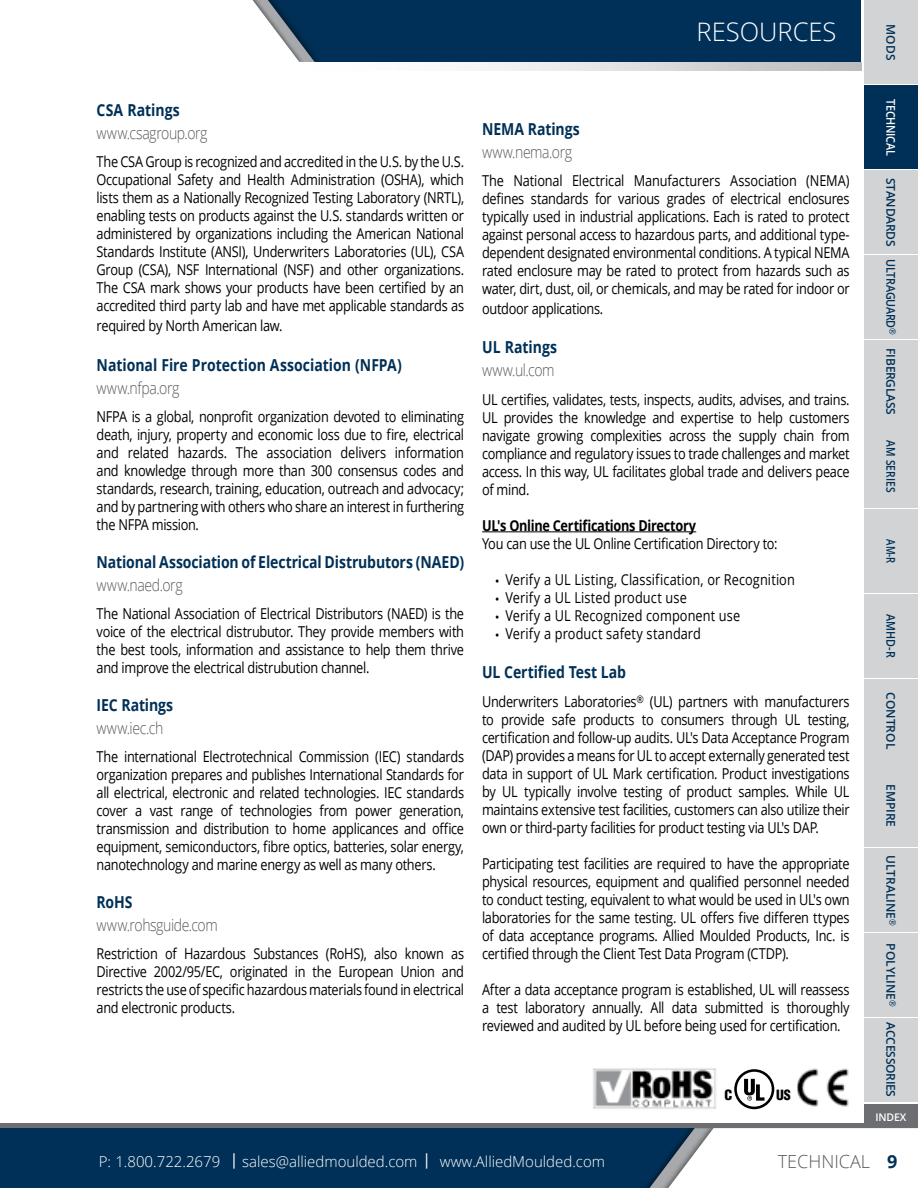
<style>
.page{position:relative;width:918px;height:1188px;background:#fff}
.page>*{position:absolute;margin:0;border:0;box-sizing:border-box;transform-origin:0 0}
.t1{font:300 25.5px "Open Sans";color:#fff}
.t2{font:300 18px "Open Sans";color:#58595b}
.t3{font:700 16.5px "Open Sans";letter-spacing:-.005em;color:#003057;scale:.85 1}
.t4{font:300 16.5px "Open Sans";letter-spacing:-.03em;color:#58595b;scale:.85 1}
.t5{font:15px/18px "Open Sans";letter-spacing:-.025em;color:#000;text-align:justify;scale:.85 1}
.t6{font:15px "Open Sans";letter-spacing:.005em;color:#000;scale:.85 1}
.t7{font:300 15px "Open Sans";color:#fff}
.t8{font:700 15px "Open Sans";letter-spacing:-.025em;color:#000;scale:.85 1}
.t9{font:15px "Open Sans";letter-spacing:.01em;color:#000;scale:.85 1}
.t10{font:900 condensed 13.8px "Helvetica";color:#000}
.t11{font:600 12px "Open Sans";letter-spacing:-.02em;color:#003057}
.t12{font:600 12px "Open Sans";color:#003057}
.t13{font:600 12px "Open Sans";letter-spacing:-.03em;color:#fefefe;scale:.9 1}
.t14{font:600 12px "Open Sans";color:#003057;scale:.86 1}
.t15{font:600 12px "Open Sans";color:#003057;scale:.9 1}
.t16{font:600 12px "Open Sans";color:#003057;scale:.79 1}
.t17{font:600 10.5px "Open Sans";letter-spacing:-.02em;color:#fff}
.s1{font-family:"Myriad Pro"}
.s2{font-weight:700;color:#003057}
</style>
<div class="page">
<div style="left:0;top:1126px;width:918px;height:62px;background:#003057"></div>
<div style="left:632px;top:1123px;width:286px;height:65px;background:#003057"></div>
<svg style="left:645px;top:1128px;width:273px;height:60px"></svg>
<svg style="left:426px;top:1153px;width:1px;height:16px"></svg>
<svg style="left:233px;top:1153px;width:2px;height:16px"></svg>
<hr style="left:0;top:1124px;width:918px;height:4px;background:#6d6e71">
<div style="left:0;top:0;width:861px;height:62px;background:#003057"></div>
<svg style="left:5px;top:0;width:310px;height:62px"></svg>
<div style="left:0;top:0;width:5px;height:72px;background:#fff"></div>
<div style="left:864px;top:0;width:54px;height:84px;background:#d1d3d4"></div>
<div style="left:864px;top:86px;width:54px;height:83px;background:#003057"></div>
<div style="left:864px;top:171px;width:54px;height:83px;background:#d1d3d4"></div>
<div style="left:864px;top:255px;width:54px;height:83px;background:#d1d3d4"></div>
<div style="left:864px;top:340px;width:54px;height:83px;background:#d1d3d4"></div>
<div style="left:864px;top:425px;width:54px;height:83px;background:#d1d3d4"></div>
<div style="left:864px;top:510px;width:54px;height:83px;background:#d1d3d4"></div>
<div style="left:864px;top:594px;width:54px;height:83px;background:#d1d3d4"></div>
<div style="left:864px;top:679px;width:54px;height:83px;background:#d1d3d4"></div>
<div style="left:864px;top:764px;width:54px;height:83px;background:#d1d3d4"></div>
<div style="left:864px;top:849px;width:54px;height:83px;background:#d1d3d4"></div>
<div style="left:864px;top:933px;width:54px;height:84px;background:#d1d3d4"></div>
<div style="left:864px;top:1018px;width:54px;height:83px;background:#d1d3d4"></div>
<div style="left:864px;top:1105px;width:54px;height:23px;background:#6d6e71"></div>
<svg style="left:486px;top:62px;width:375px;height:9px"></svg>
<hr style="left:482px;top:531px;width:214px;height:1px;background:#000">
<img style="left:797px;top:1068px;width:52px;height:39px">
<img style="left:593px;top:1068px;width:123px;height:41px">
<svg style="left:734px;top:1069px;width:40px;height:40px"></svg>
<div style="left:737px;top:1072px;width:35px;height:35px;background:#fff;border-radius:50%"></div>
<svg style="left:744px;top:1079px;width:21px;height:22px"></svg>
<p class="t3" style="left:97px;top:98px;width:99px">CSA Ratings</p>
<p class="t4" style="left:97px;top:122px;width:132px">www.csagroup.org</p>
<p class="t5" style="left:97px;top:153px;width:434px">The CSA Group is recognized and accredited in the U.S. by the U.S.<br>Occupational Safety and Health Administration (OSHA), which lists them as a Nationally Recognized Testing Laboratory (NRTL), enabling tests on products against the U.S. standards written or administered by organizations including the American National Standards Institute (ANSI), Underwriters Laboratories (UL), CSA Group (CSA), NSF International (NSF) and other organizations.<br>The CSA mark shows your products have been certified by an accredited third party lab and have met applicable standards as</p>
<p class="t5" style="left:97px;top:316px;width:220px">required by North American law.</p>
<p class="t3" style="left:97px;top:353px;width:361px">National Fire Protection Association (NFPA)</p>
<p class="t4" style="left:97px;top:376px;width:99px">www.nfpa.org</p>
<p class="t5" style="left:97px;top:407px;width:434px">NFPA is a global, nonprofit organization devoted to eliminating death, injury, property and economic loss due to fire, electrical and related hazards. The association delivers information and knowledge through more than 300 consensus codes and standards, research, training, education, outreach and advocacy; and by partnering with others who share an interest in furthering the NFPA mission.</p>
<p class="t3" style="left:97px;top:550px;width:434px">National Association of Electrical Distrubutors (NAED)</p>
<p class="t4" style="left:97px;top:573px;width:103px">www.naed.org</p>
<p class="t5" style="left:97px;top:604px;width:434px">The National Association of Electrical Distributors (NAED) is the voice of the electrical distrubutor. They provide members with the best tools, information and assistance to help them thrive and improve the electrical distrubution channel.</p>
<p class="t3" style="left:97px;top:693px;width:92px">IEC Ratings</p>
<p class="t4" style="left:97px;top:716px;width:80px">www.iec.ch</p>
<p class="t5" style="left:97px;top:747px;width:434px">The international Electrotechnical Commission (IEC) standards organization prepares and publishes International Standards for all electrical, electronic and related technologies. IEC standards cover a vast range of technologies from power generation, transmission and distribution to home applicances and office equipment, semiconductors, fibre optics, batteries, solar energy, nanotechnology and marine energy as well as many others.</p>
<p class="t3" style="left:97px;top:890px;width:44px">RoHS</p>
<p class="t4" style="left:97px;top:914px;width:144px">www.rohsguide.com</p>
<p class="t5" style="left:97px;top:945px;width:434px">Restriction of Hazardous Substances (RoHS), also known as Directive 2002/95/EC, originated in the European Union and restricts the use of specific hazardous materials found in electrical and electronic products.</p>
<h1 class="t1" style="left:697px;top:15px;width:141px">RESOURCES</h1>
<p class="t12" style="left:899px;top:24px;width:37px;rotate:90deg">MODS</p>
<p class="t3" style="left:482px;top:117px;width:116px">NEMA Ratings</p>
<p class="t4" style="left:482px;top:140px;width:107px">www.nema.org</p>
<p class="t5" style="left:482px;top:171px;width:434px">The National Electrical Manufacturers Association (NEMA) defines standards for various grades of electrical enclosures typically used in industrial applications. Each is rated to protect against personal access to hazardous parts, and additional type&shy;dependent designated environmental conditions. A typical NEMA rated enclosure may be rated to protect from hazards such as water, dirt, dust, oil, or chemicals, and may be rated for indoor or</p>
<p class="t5" style="left:482px;top:299px;width:144px">outdoor applications.</p>
<p class="t3" style="left:482px;top:336px;width:90px">UL Ratings</p>
<p class="t4" style="left:482px;top:359px;width:87px">www.ul.com</p>
<p class="t5" style="left:482px;top:390px;width:434px">UL certifies, validates, tests, inspects, audits, advises, and trains.<br>UL provides the knowledge and expertise to help customers navigate growing complexities across the supply chain from compliance and regulatory issues to trade challenges and market access. In this way, UL facilitates global trade and delivers peace of mind.</p>
<p class="t8" style="left:482px;top:515px;width:253px">UL's Online Certifications Directory</p>
<p class="t5" style="left:482px;top:534px;width:349px">You can use the UL Online Certification Directory to:</p>
<p class="t6" style="left:496px;top:569px;width:354px"><span class="s1">•</span> Verify a UL Listing, Classification, or Recognition</p>
<p class="t6" style="left:496px;top:587px;width:227px"><span class="s1">•</span> Verify a UL Listed product use</p>
<p class="t6" style="left:496px;top:605px;width:289px"><span class="s1">•</span> Verify a UL Recognized component use</p>
<p class="t9" style="left:496px;top:623px;width:243px"><span class="s1">•</span> Verify a product safety standard</p>
<p class="t3" style="left:482px;top:661px;width:171px">UL Certified Test Lab</p>
<p class="t5" style="left:482px;top:692px;width:434px">Underwriters Laboratories<sup>®</sup> (UL) partners with manufacturers to provide safe products to consumers through UL testing, certification and follow-up audits. UL's Data Acceptance Program (DAP) provides a means for UL to accept externally generated test data in support of UL Mark certification. Product investigations by UL typically involve testing of product samples. While UL maintains extensive test facilities, customers can also utilize their own or third-party facilities for product testing via UL's DAP.</p>
<p class="t5" style="left:482px;top:854px;width:434px">Participating test facilities are required to have the appropriate physical resources, equipment and qualified personnel needed to conduct testing, equivalent to what would be used in UL's own laboratories for the same testing. UL offers five differen ttypes of data acceptance programs. Allied Moulded Products, Inc. is certified through the Client Test Data Program (CTDP).</p>
<p class="t5" style="left:482px;top:980px;width:434px">After a data acceptance program is established, UL will reassess a test laboratory annually. All data submitted is thoroughly reviewed and audited by UL before being used for certification.</p>
<p class="t10" style="left:725px;top:1086px;width:9px">C</p>
<p class="t10" style="left:776px;top:1086px;width:16px">US</p>
<p class="t13" style="left:899px;top:99px;width:64px;rotate:90deg">TECHNICAL</p>
<p class="t11" style="left:899px;top:178px;width:239px;rotate:90deg">STANDARDS ULTRAGUARD<sup>®</sup> FIBERGLASS</p>
<p class="t14" style="left:899px;top:440px;width:62px;rotate:90deg">AM SERIES</p>
<p class="t16" style="left:899px;top:539px;width:32px;rotate:90deg">AM-R</p>
<p class="t15" style="left:899px;top:614px;width:50px;rotate:90deg">AMHD-R</p>
<p class="t12" style="left:899px;top:692px;width:58px;rotate:90deg">CONTROL</p>
<p class="t12" style="left:899px;top:784px;width:45px;rotate:90deg">EMPIRE</p>
<p class="t12" style="left:899px;top:855px;width:72px;rotate:90deg">ULTRALINE<sup>®</sup></p>
<p class="t12" style="left:899px;top:943px;width:65px;rotate:90deg">POLYLINE<sup>®</sup></p>
<p class="t11" style="left:899px;top:1022px;width:76px;rotate:90deg">ACCESSORIES</p>
<p class="t17" style="left:876px;top:1110px;width:32px">INDEX</p>
<p class="t7" style="left:99px;top:1151px;width:123px">P: 1.800.722.2679</p>
<p class="t7" style="left:242px;top:1151px;width:177px">sales@alliedmoulded.com</p>
<p class="t7" style="left:440px;top:1151px;width:167px">www.AlliedMoulded.com</p>
<p class="t2" style="left:778px;top:1149px;width:121px">TECHNICAL <span class="s2">9</span></p>
</div>
